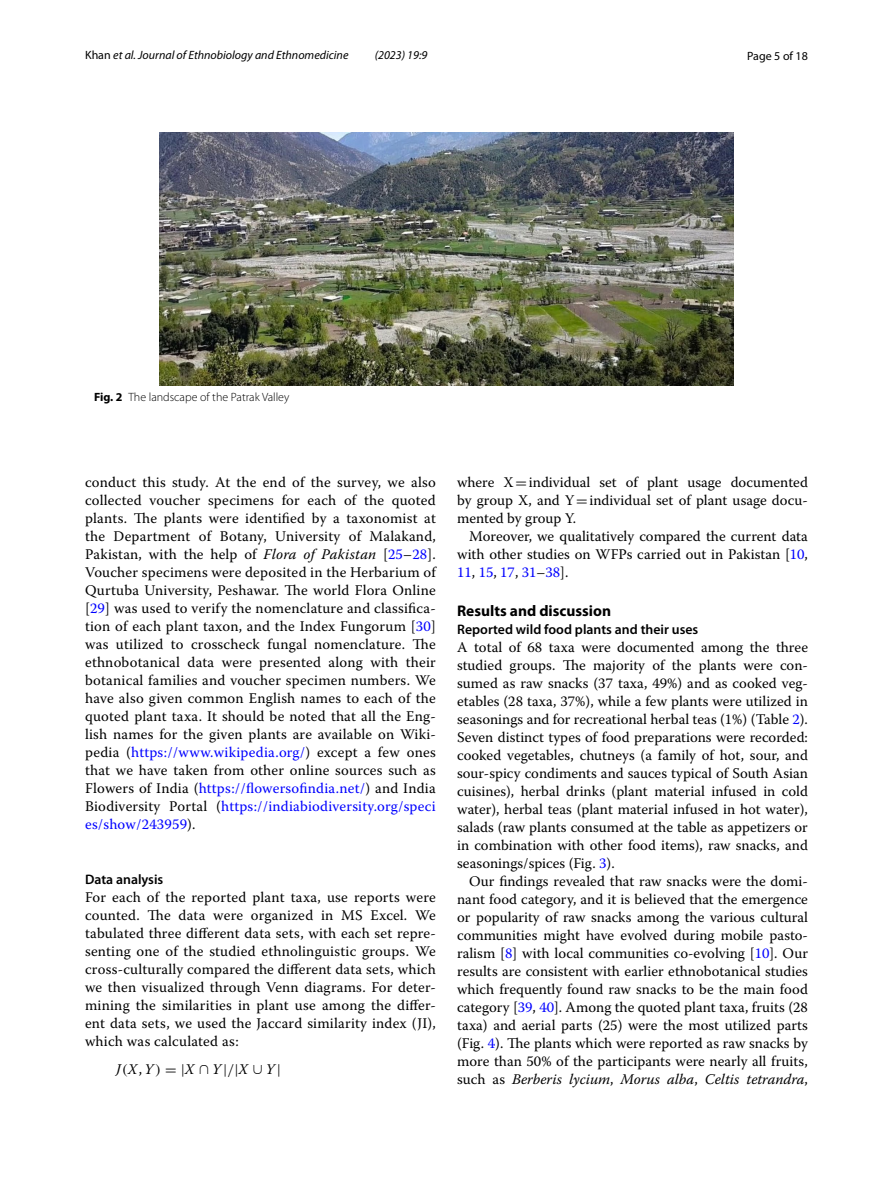
<style>
.page{position:relative;width:893px;height:1187px;background:#fff}
.page>*{position:absolute;margin:0;border:0;box-sizing:border-box;transform-origin:0 0}
.t1{font:700 15.45px "Myriad Pro";color:#000}
.t2{font:14.7px/18px "Warnock Pro";letter-spacing:.005em;color:#000;text-align:justify}
.t3{font:14.7px "Warnock Pro It 2";color:#000}
.t4{font:600 13.8px "Myriad Pro";color:#000}
.t5{font:italic 12px "Myriad Pro";color:#000}
.t6{font:300 12px "Myriad Pro";color:#000}
.t7{font:12px "Myriad Pro";color:#000}
.s1{font-style:normal}
.s2{font-weight:700}
.s3{font-style:italic}
.s4{color:#00f}
.s5{font-family:"MTMI"}
.s6{font-family:"Warnock Pro Regular 2"}
.s7{font-family:"MTSYN"}
.s8{font-family:"MTSY"}
</style>
<div class="page">
<img style="left:160px;top:133px;width:573px;height:252px">
<p class="t5" style="left:85px;top:48px;width:265px"><span class="s1">Khan</span> et al. Journal of Ethnobiology and Ethnomedicine</p>
<p class="t5" style="left:375px;top:48px;width:54px">(2023) 19:9</p>
<p class="t7" style="left:747px;top:48px;width:62px">Page 5 of 18</p>
<p class="t6" style="left:94px;top:390px;width:197px"><span class="s2">Fig. 2</span> The landscape of the Patrak Valley</p>
<p class="t2" style="left:85px;top:473px;width:352px">conduct this study. At the end of the survey, we also collected voucher specimens for each of the quoted plants. The plants were identified by a taxonomist at the Department of Botany, University of Malakand, Pakistan, with the help of <span class="s3">Flora of Pakistan</span> [<span class="s4">25</span>–<span class="s4">28</span>].<br>Voucher specimens were deposited in the Herbarium of Qurtuba University, Peshawar. The world Flora Online [<span class="s4">29</span>] was used to verify the nomenclature and classifica&shy;tion of each plant taxon, and the Index Fungorum [<span class="s4">30</span>] was utilized to crosscheck fungal nomenclature. The ethnobotanical data were presented along with their botanical families and voucher specimen numbers. We have also given common English names to each of the quoted plant taxa. It should be noted that all the Eng&shy;lish names for the given plants are available on Wiki&shy;pedia (<span class="s4">https://www.wikipedia.org/</span>) except a few ones that we have taken from other online sources such as Flowers of India (<span class="s4">https://flowersofindia.net/</span>) and India Biodiversity Portal (<span class="s4">https://indiabiodiversity.org/speci es/show/243959</span>).</p>
<p class="t4" style="left:85px;top:870px;width:80px">Data analysis</p>
<p class="t2" style="left:85px;top:888px;width:352px">For each of the reported plant taxa, use reports were counted. The data were organized in MS Excel. We tabulated three different data sets, with each set repre&shy;senting one of the studied ethnolinguistic groups. We cross-culturally compared the different data sets, which we then visualized through Venn diagrams. For deter&shy;mining the similarities in plant use among the differ&shy;ent data sets, we used the Jaccard similarity index (JI), which was calculated as:</p>
<p class="t3" style="left:116px;top:1063px;width:167px">J<span class="s5">(</span>X<span class="s6">,</span>Y<span class="s5">)</span> <span class="s7">= |</span>X <span class="s7">∩</span>Y<span class="s7">|</span><span class="s5">/</span><span class="s7">|</span>X <span class="s7">∪</span>Y<span class="s7">|</span></p>
<p class="t2" style="left:457px;top:473px;width:352px">where X<span class="s8">=</span>individual set of plant usage documented by group X, and Y<span class="s8">=</span>individual set of plant usage docu&shy;mented by group Y.</p>
<p class="t2" style="left:457px;top:527px;width:352px;text-indent:12px">Moreover, we qualitatively compared the current data with other studies on WFPs carried out in Pakistan [<span class="s4">10</span>, <span class="s4">11</span>, <span class="s4">15</span>, <span class="s4">17</span>, <span class="s4">31</span>–<span class="s4">38</span>].</p>
<p class="t1" style="left:457px;top:600px;width:156px">Results and discussion</p>
<p class="t4" style="left:457px;top:620px;width:243px">Reported wild food plants and their uses</p>
<p class="t2" style="left:457px;top:638px;width:352px">A total of 68 taxa were documented among the three studied groups. The majority of the plants were con&shy;sumed as raw snacks (37 taxa, 49%) and as cooked veg&shy;etables (28 taxa, 37%), while a few plants were utilized in seasonings and for recreational herbal teas (1%) (Table <span class="s4">2</span>).<br>Seven distinct types of food preparations were recorded: cooked vegetables, chutneys (a family of hot, sour, and sour-spicy condiments and sauces typical of South Asian cuisines), herbal drinks (plant material infused in cold water), herbal teas (plant material infused in hot water), salads (raw plants consumed at the table as appetizers or in combination with other food items), raw snacks, and seasonings/spices (Fig. <span class="s4">3</span>).</p>
<p class="t2" style="left:457px;top:871px;width:352px;text-indent:12px">Our findings revealed that raw snacks were the domi&shy;nant food category, and it is believed that the emergence or popularity of raw snacks among the various cultural communities might have evolved during mobile pasto&shy;ralism [<span class="s4">8</span>] with local communities co-evolving [<span class="s4">10</span>]. Our results are consistent with earlier ethnobotanical studies which frequently found raw snacks to be the main food category [<span class="s4">39</span>, <span class="s4">40</span>]. Among the quoted plant taxa, fruits (28 taxa) and aerial parts (25) were the most utilized parts (Fig. <span class="s4">4</span>). The plants which were reported as raw snacks by more than 50% of the participants were nearly all fruits, such as <span class="s3">Berberis lycium</span>, <span class="s3">Morus alba</span>, <span class="s3">Celtis tetrandra</span>,</p>
</div>
